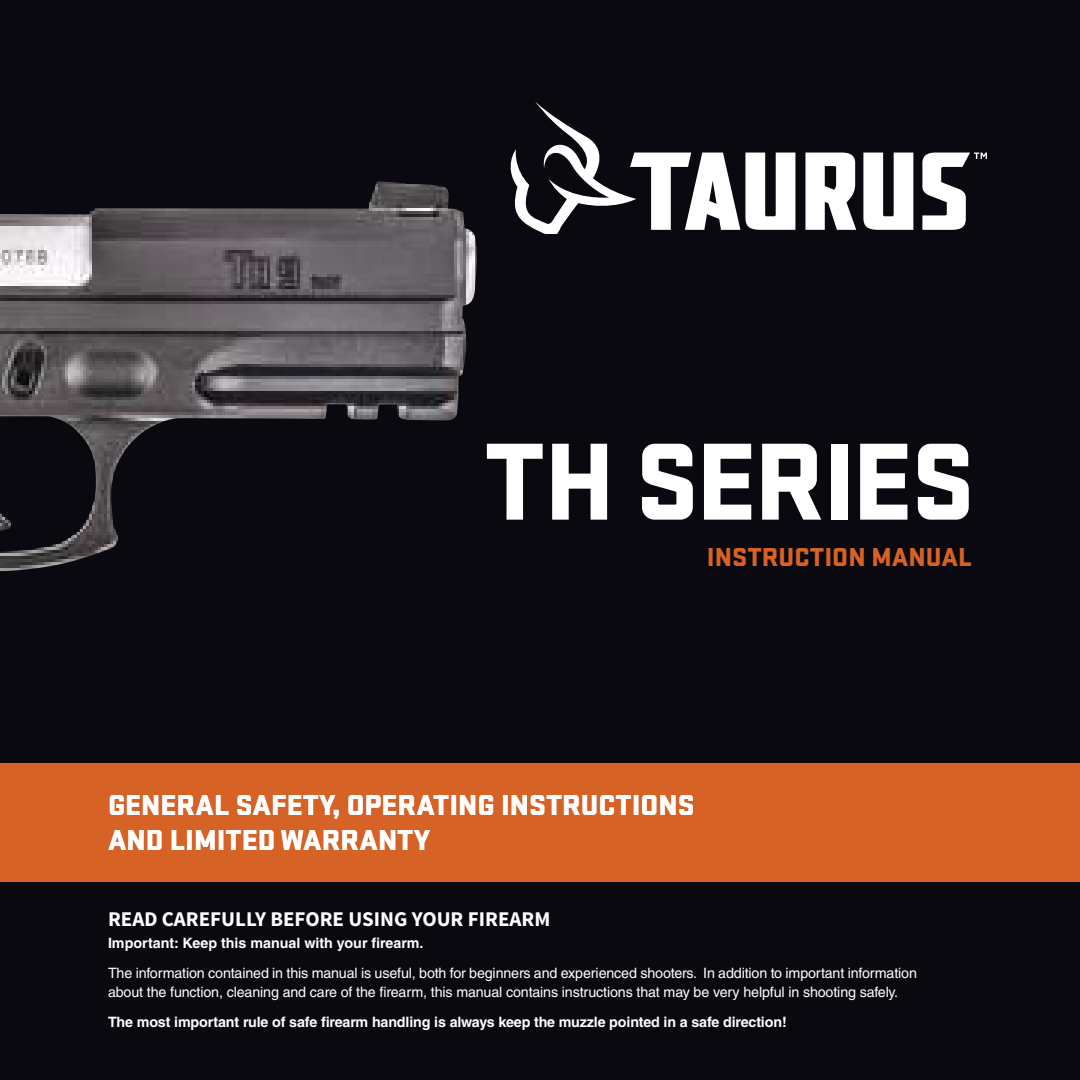
<style>
.page{position:relative;width:1080px;height:1080px;background:#09090f}
.page>*{position:absolute;margin:0;border:0;box-sizing:border-box;transform-origin:0 0}
.t1{font:900 114px "Stratum 2";letter-spacing:-.025em;color:#fff}
.t2{font:900 30px/35.1px "Stratum 2";color:#fff}
.t3{font:900 27px "Stratum 2";color:#d76226}
.t4{font:700 21px "Source Sans Pro";color:#fff}
.t5{font:14.4px/19.8px "Helvetica LT Std";letter-spacing:-.01em;color:#fff}
.t6{font:700 14.4px "Helvetica LT Std";letter-spacing:-.01em;color:#fff}
</style>
<div class="page">
<div style="left:0;top:764px;width:1080px;height:118px;background:#d76226"></div>
<svg style="left:863px;top:153px;width:50px;height:77px"></svg>
<svg style="left:805px;top:153px;width:51px;height:77px"></svg>
<svg style="left:511px;top:102px;width:284px;height:131px"></svg>
<svg style="left:922px;top:153px;width:65px;height:77px"></svg>
<img style="left:0;top:181px;width:477px;height:390px">
<h1 class="t1" style="left:484px;top:398px;width:492px">TH SERIES</h1>
<h3 class="t3" style="left:707px;top:538px;width:267px">INSTRUCTION MANUAL</h3>
<h2 class="t2" style="left:108px;top:785px;width:588px">GENERAL SAFETY, OPERATING INSTRUCTIONS<br>AND LIMITED WARRANTY</h2>
<h3 class="t4" style="left:108px;top:906px;width:444px">READ CAREFULLY BEFORE USING YOUR FIREARM</h3>
<p class="t6" style="left:108px;top:934px;width:317px">Important: Keep this manual with your firearm.</p>
<p class="t5" style="left:108px;top:963px;width:810px">The information contained in this manual is useful, both for beginners and experienced shooters. In addition to important information about the function, cleaning and care of the firearm, this manual contains instructions that may be very helpful in shooting safely.</p>
<p class="t6" style="left:108px;top:1013px;width:680px">The most important rule of safe firearm handling is always keep the muzzle pointed in a safe direction!</p>
</div>
